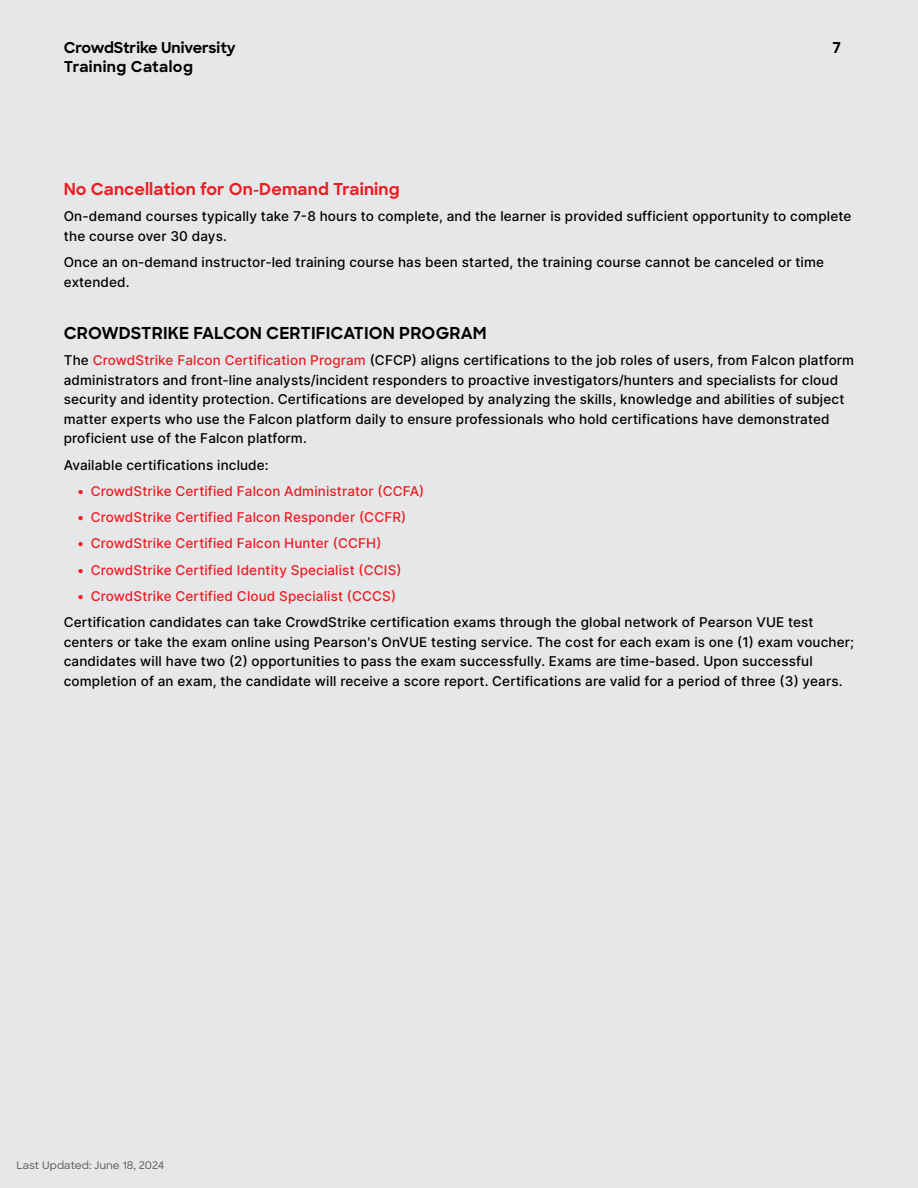
<style>
.page{position:relative;width:918px;height:1188px;background:#e6e7e8}
.page>*{position:absolute;margin:0;border:0;box-sizing:border-box;transform-origin:0 0}
.t1{font:700 16.5px "Crowdstrike Sharp Sans";letter-spacing:.01em;color:#000}
.t2{font:700 16.5px "Crowdstrike Sharp Sans";letter-spacing:.01em;color:#ed1d24}
.t3{font:700 15px/19.8px "Crowdstrike Sharp Sans";color:#000}
.t4{font:500 13.5px/19.5px "Inter";letter-spacing:.01em;color:#000}
.t5{font:500 13.5px "Inter";letter-spacing:.01em;color:#ed1d24}
.t6{font:10.5px "Crowdstrike Sharp Sans Mdm";letter-spacing:.01em;color:#58595b}
.s1{color:#ed1d24}
</style>
<div class="page">
<p class="t3" style="left:64px;top:37px;width:174px">CrowdStrike University<br>Training Catalog</p>
<p class="t3" style="left:833px;top:37px;width:10px">7</p>
<p class="t2" style="left:64px;top:177px;width:337px">No Cancellation for On-Demand Training</p>
<p class="t4" style="left:64px;top:206px;width:789px">On-demand courses typically take 7-8 hours to complete, and the learner is provided sufficient opportunity to complete the course over 30 days.</p>
<p class="t4" style="left:64px;top:252px;width:762px">Once an on-demand instructor-led training course has been started, the training course cannot be canceled or time extended.</p>
<p class="t1" style="left:64px;top:321px;width:424px">CROWDSTRIKE FALCON CERTIFICATION PROGRAM</p>
<p class="t4" style="left:64px;top:350px;width:792px">The <span class="s1">CrowdStrike Falcon Certification Program</span> (CFCP) aligns certifications to the job roles of users, from Falcon platform administrators and front-line analysts/incident responders to proactive investigators/hunters and specialists for cloud security and identity protection. Certifications are developed by analyzing the skills, knowledge and abilities of subject matter experts who use the Falcon platform daily to ensure professionals who hold certifications have demonstrated proficient use of the Falcon platform.</p>
<p class="t4" style="left:64px;top:455px;width:207px">Available certifications include:</p>
<p class="t5" style="left:77px;top:481px;width:349px">• CrowdStrike Certified Falcon Administrator (CCFA)</p>
<p class="t5" style="left:77px;top:507px;width:331px">• CrowdStrike Certified Falcon Responder (CCFR)</p>
<p class="t5" style="left:77px;top:534px;width:306px">• CrowdStrike Certified Falcon Hunter (CCFH)</p>
<p class="t5" style="left:77px;top:560px;width:326px">• CrowdStrike Certified Identity Specialist (CCIS)</p>
<p class="t5" style="left:77px;top:586px;width:320px">• CrowdStrike Certified Cloud Specialist (CCCS)</p>
<p class="t4" style="left:64px;top:612px;width:792px">Certification candidates can take CrowdStrike certification exams through the global network of Pearson VUE test centers or take the exam online using Pearson's OnVUE testing service. The cost for each exam is one (1) exam voucher; candidates will have two (2) opportunities to pass the exam successfully. Exams are time-based. Upon successful completion of an exam, the candidate will receive a score report. Certifications are valid for a period of three (3) years.</p>
<p class="t6" style="left:16px;top:1157px;width:149px">Last Updated: June 18, 2024</p>
</div>
